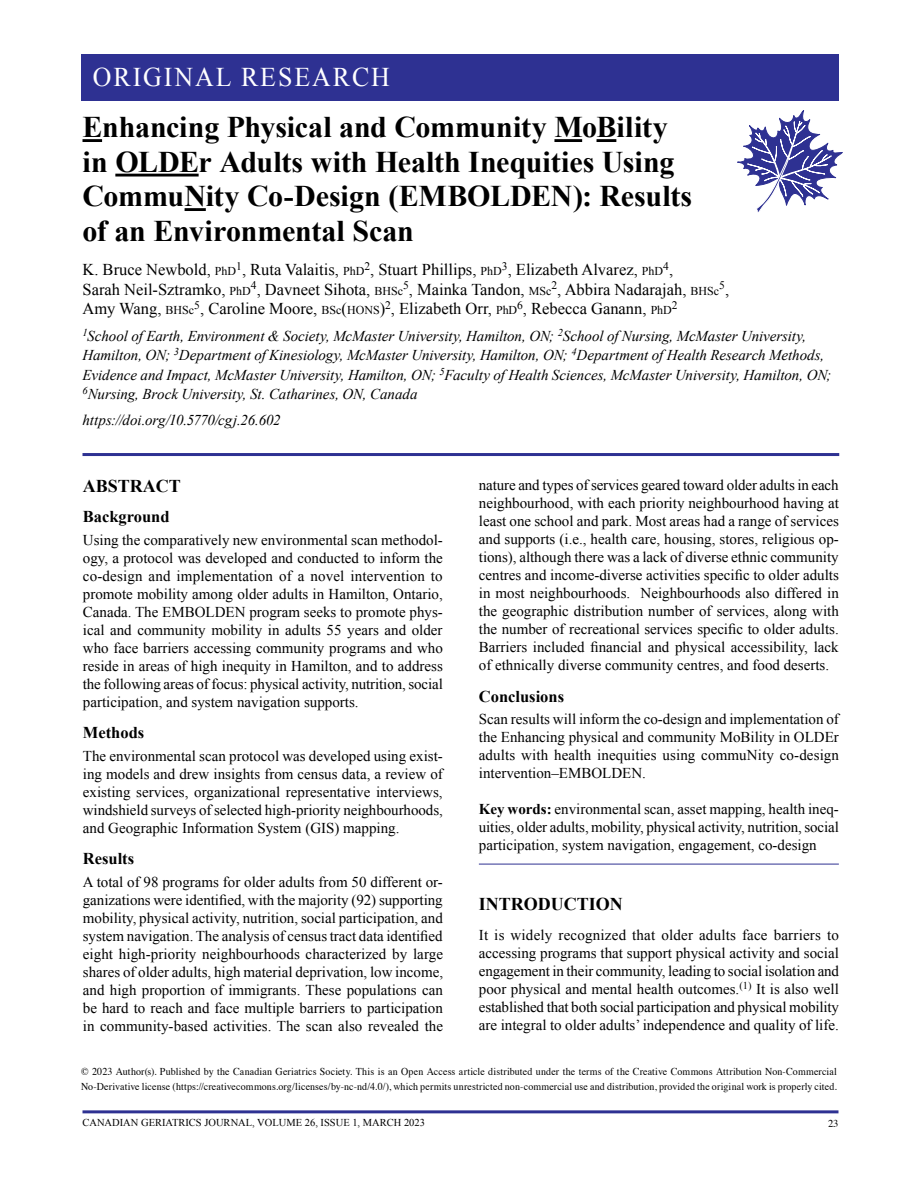
<style>
.page{position:relative;width:918px;height:1188px;background:#fff}
.page>*{position:absolute;margin:0;border:0;box-sizing:border-box;transform-origin:0 0}
.Title{font:700 30px/34.5px "Times New Roman";letter-spacing:-.005em;color:#000}
.t1{font:27px "Times New Roman";letter-spacing:.075em;color:#fff;scale:.96 1}
.HeadingLevel1{font:700 18px "Times New Roman";color:#000}
.Authors{font:16.5px "Times New Roman";color:#000}
.HeadingLevel2{font:700 16.5px "Times New Roman";color:#000}
.BodyText_NoIndent{font:15px/18px "Times New Roman";color:#000;text-align:justify}
.OpenPg_Destinations{font:italic 15px/19.5px "Times New Roman";letter-spacing:-.005em;color:#000}
.KeyWord_RuleBelow{font:15px/18px "Times New Roman";color:#000;text-align:justify}
.Authors-2{font:11.55px "Times New Roman";color:#000}
.t2{font:10.5px/15px "Times";letter-spacing:.015em;color:#000;scale:.95 1}
.t3{font:10.5px "Times New Roman";color:#000}
.t4{font:10.5px "Times";letter-spacing:.015em;color:#000}
.s1{font-size:12px}
.s2{font-size:16.5px}
.s3{font-weight:700}
</style>
<div class="page">
<hr style="left:82px;top:1110px;width:756px;height:3px;background:#2e3192">
<div style="left:81px;top:54px;width:757px;height:46px;background:#2e3192"></div>
<hr style="left:479px;top:864px;width:360px;height:1px;background:#2e3192">
<hr style="left:82px;top:139px;width:20px;height:3px;background:#000">
<hr style="left:554px;top:139px;width:28px;height:3px;background:#000">
<hr style="left:597px;top:139px;width:19px;height:3px;background:#000">
<hr style="left:115px;top:174px;width:84px;height:3px;background:#000">
<hr style="left:185px;top:208px;width:21px;height:3px;background:#000">
<hr style="left:82px;top:453px;width:757px;height:3px;background:#2e3192">
<svg style="left:737px;top:110px;width:106px;height:102px"></svg>
<p class="t1" style="left:93px;top:59px;width:311px">ORIGINAL RESEARCH</p>
<p class="Title" style="left:82px;top:109px;width:611px">Enhancing Physical and Community MoBility in OLDEr Adults with Health Inequities Using CommuNity Co-Design (EMBOLDEN): Results of an Environmental Scan</p>
<p class="Authors" style="left:82px;top:259px;width:582px">K. Bruce Newbold, <span class="s1">PhD</span><sup>1</sup>, Ruta Valaitis, <span class="s1">PhD</span><sup>2</sup>, Stuart Phillips, <span class="s1">PhD</span><sup>3</sup>, Elizabeth Alvarez, <span class="s1">PhD</span></p>
<p class="Authors-2" style="left:663px;top:258px;width:11px">4<span class="s2">,</span></p>
<p class="Authors" style="left:82px;top:278px;width:638px">Sarah Neil-Sztramko, <span class="s1">PhD</span><sup>4</sup>, Davneet Sihota, <span class="s1">BHSc</span><sup>5</sup>, Mainka Tandon, <span class="s1">MSc</span><sup>2</sup>, Abbira Nadarajah, <span class="s1">BHSc</span></p>
<p class="Authors-2" style="left:719px;top:278px;width:11px">5<span class="s2">,</span></p>
<p class="Authors" style="left:82px;top:298px;width:591px">Amy Wang, <span class="s1">BHSc</span><sup>5</sup>, Caroline Moore, <span class="s1">BSc</span>(<span class="s1">HONS</span>)<sup>2</sup>, Elizabeth Orr, <span class="s1">PhD</span><sup>6</sup>, Rebecca Ganann, <span class="s1">PhD</span></p>
<p class="Authors-2" style="left:672px;top:297px;width:7px">2</p>
<p class="OpenPg_Destinations" style="left:82px;top:325px;width:751px"><sup>1</sup>School of Earth, Environment &amp; Society, McMaster University, Hamilton, ON; <sup>2</sup>School of Nursing, McMaster University, Hamilton, ON; <sup>3</sup>Department of Kinesiology, McMaster University, Hamilton, ON; <sup>4</sup>Department of Health Research Methods, Evidence and Impact, McMaster University, Hamilton, ON; <sup>5</sup>Faculty of Health Sciences, McMaster University, Hamilton, ON; <sup>6</sup>Nursing, Brock University, St. Catharines, ON, Canada</p>
<p class="OpenPg_Destinations" style="left:82px;top:410px;width:200px">https://doi.org/10.5770/cgj.26.602</p>
<p class="HeadingLevel1" style="left:83px;top:474px;width:100px">ABSTRACT</p>
<p class="HeadingLevel2" style="left:83px;top:505px;width:88px">Background</p>
<p class="BodyText_NoIndent" style="left:83px;top:530px;width:362px">Using the comparatively new environmental scan methodol&shy;ogy, a protocol was developed and conducted to inform the co-design and implementation of a novel intervention to promote mobility among older adults in Hamilton, Ontario, Canada. The EMBOLDEN program seeks to promote phys&shy;ical and community mobility in adults 55 years and older who face barriers accessing community programs and who reside in areas of high inequity in Hamilton, and to address the following areas of focus: physical activity, nutrition, social participation, and system navigation supports.</p>
<p class="HeadingLevel2" style="left:83px;top:721px;width:63px">Methods</p>
<p class="BodyText_NoIndent" style="left:83px;top:746px;width:362px">The environmental scan protocol was developed using exist&shy;ing models and drew insights from census data, a review of existing services, organizational representative interviews, windshield surveys of selected high-priority neighbourhoods, and Geographic Information System (GIS) mapping.</p>
<p class="HeadingLevel2" style="left:83px;top:847px;width:53px">Results</p>
<p class="BodyText_NoIndent" style="left:83px;top:872px;width:362px">A total of 98 programs for older adults from 50 different or&shy;ganizations were identified, with the majority (92) supporting mobility, physical activity, nutrition, social participation, and system navigation. The analysis of census tract data identified eight high-priority neighbourhoods characterized by large shares of older adults, high material deprivation, low income, and high proportion of immigrants. These populations can be hard to reach and face multiple barriers to participation in community-based activities. The scan also revealed the</p>
<p class="BodyText_NoIndent" style="left:479px;top:476px;width:362px">nature and types of services geared toward older adults in each neighbourhood, with each priority neighbourhood having at least one school and park. Most areas had a range of services and supports (i.e., health care, housing, stores, religious op&shy;tions), although there was a lack of diverse ethnic community centres and income-diverse activities specific to older adults in most neighbourhoods. Neighbourhoods also differed in the geographic distribution number of services, along with the number of recreational services specific to older adults.<br>Barriers included financial and physical accessibility, lack of ethnically diverse community centres, and food deserts.</p>
<p class="HeadingLevel2" style="left:479px;top:685px;width:87px">Conclusions</p>
<p class="BodyText_NoIndent" style="left:479px;top:710px;width:362px">Scan results will inform the co-design and implementation of the Enhancing physical and community MoBility in OLDEr adults with health inequities using commuNity co-design intervention–EMBOLDEN.</p>
<p class="KeyWord_RuleBelow" style="left:479px;top:800px;width:362px"><span class="s3">Key words:</span> environmental scan, asset mapping, health ineq&shy;uities, older adults, mobility, physical activity, nutrition, social participation, system navigation, engagement, co-design</p>
<p class="HeadingLevel1" style="left:479px;top:892px;width:145px">INTRODUCTION</p>
<p class="BodyText_NoIndent" style="left:479px;top:926px;width:362px">It is widely recognized that older adults face barriers to accessing programs that support physical activity and social engagement in their community, leading to social isolation and poor physical and mental health outcomes.<sup>(1)</sup> It is also well established that both social participation and physical mobility are integral to older adults’ independence and quality of life.</p>
<p class="t2" style="left:81px;top:1063px;width:797px">© 2023 Author(s). Published by the Canadian Geriatrics Society. This is an Open Access article distributed under the terms of the Creative Commons Attribution Non-Commercial<br>No-Derivative license (https://creativecommons.org/licenses/by-nc-nd/4.0/), which permits unrestricted non-commercial use and distribution, provided the original work is properly cited.</p>
<p class="t3" style="left:82px;top:1116px;width:344px">CANADIAN GERIATRICS JOURNAL, VOLUME 26, ISSUE 1, MARCH 2023</p>
<p class="t4" style="left:828px;top:1114px;width:12px">23</p>
</div>
